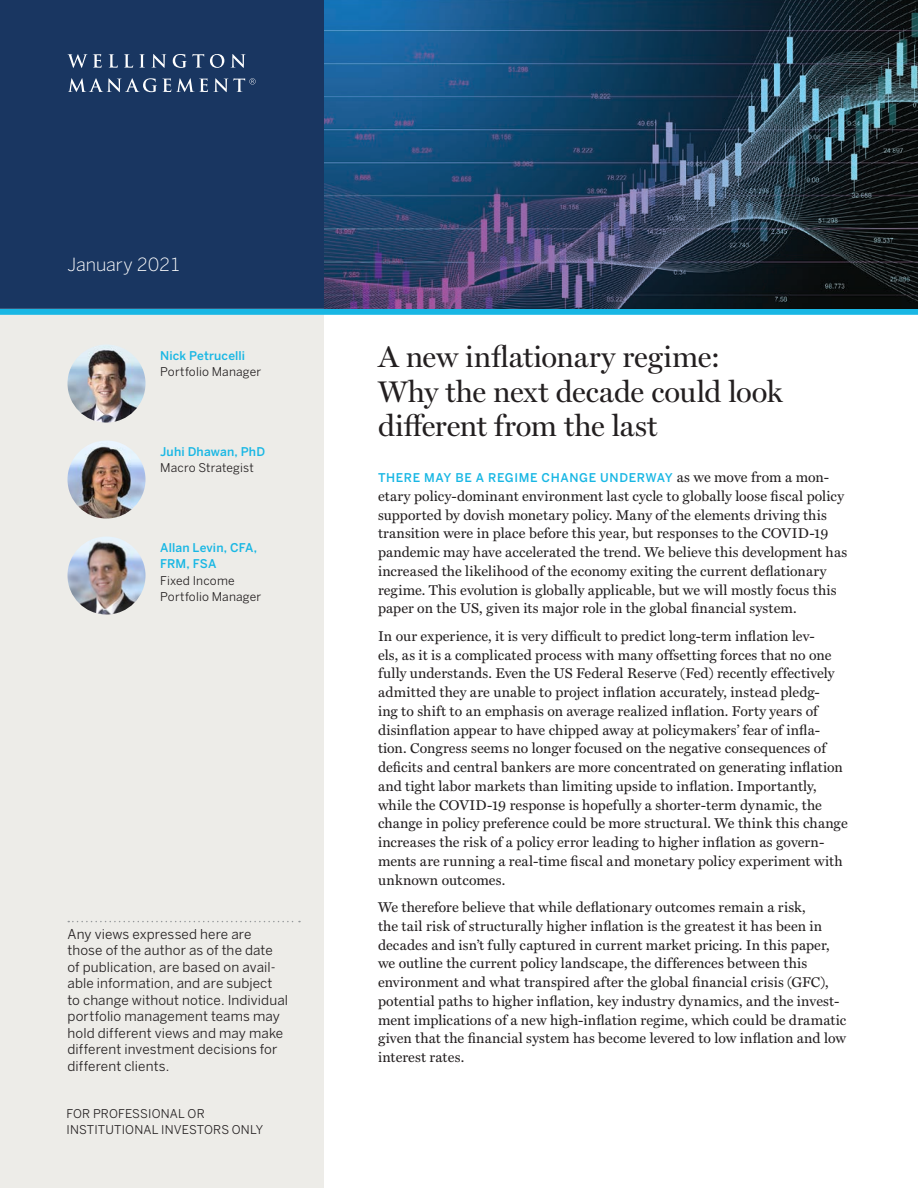
<style>
.page{position:relative;width:918px;height:1188px;background:#fff}
.page>*{position:absolute;margin:0;border:0;box-sizing:border-box;transform-origin:0 0}
.t1{font:30px/34.5px "Miller Display";letter-spacing:-.005em;color:#231f20}
.t2{font:300 18px "Benton Sans";letter-spacing:-.005em;color:#fff}
.t3{font:14.25px/18.8px "Miller Text";letter-spacing:.01em;color:#231f20}
.t4{font:13.5px/16.5px "Benton Sans";letter-spacing:.01em;color:#231f20}
.t5{font:12px/16.5px "Benton Sans";letter-spacing:.015em;color:#231f20}
.t6{font:500 12px/16.5px "Benton Sans";letter-spacing:.015em;color:#19b7e4}
.t7{font:500 12px "Benton Sans";letter-spacing:.05em;color:#19b7e4}
.s1{font-family:"Miller Text";font-weight:400;font-size:14.25px;color:#231f20}
</style>
<div class="page">
<div style="left:0;top:310px;width:324px;height:878px;background:#edece8"></div>
<div style="left:0;top:309px;width:918px;height:6px;background:#19b7e4"></div>
<div style="left:0;top:0;width:324px;height:309px;background:#193661"></div>
<svg style="left:68px;top:54px;width:177px;height:14px"></svg>
<svg style="left:68px;top:78px;width:188px;height:14px"></svg>
<svg style="left:68px;top:921px;width:232px;height:1px"></svg>
<img style="left:68px;top:345px;width:78px;height:78px;border-radius:39px">
<img style="left:68px;top:441px;width:78px;height:78px;border-radius:39px">
<img style="left:68px;top:537px;width:78px;height:78px;border-radius:39px">
<img style="left:324px;top:0;width:594px;height:309px">
<p class="t2" style="left:68px;top:252px;width:115px">January 2021</p>
<p class="t6" style="left:160px;top:347px;width:87px">Nick Petrucelli</p>
<p class="t5" style="left:160px;top:363px;width:103px">Portfolio Manager</p>
<p class="t6" style="left:160px;top:443px;width:106px">Juhi Dhawan, PhD</p>
<p class="t5" style="left:160px;top:459px;width:95px">Macro Strategist</p>
<p class="t6" style="left:160px;top:539px;width:99px">Allan Levin, CFA,<br>FRM, FSA</p>
<p class="t5" style="left:160px;top:572px;width:103px">Fixed Income<br>Portfolio Manager</p>
<p class="t4" style="left:68px;top:925px;width:222px">Any views expressed here are those of the author as of the date of publication, are based on avail&shy;able information, and are subject to change without notice. Individual portfolio management teams may hold different views and may make different investment decisions for different clients.</p>
<p class="t5" style="left:67px;top:1104px;width:198px">FOR PROFESSIONAL OR<br>INSTITUTIONAL INVESTORS ONLY</p>
<h1 class="t1" style="left:378px;top:338px;width:406px">A new inflationary regime:<br>Why the next decade could look different from the last</h1>
<p class="t7" style="left:378px;top:469px;width:453px">THERE MAY BE A REGIME CHANGE UNDERWAY <span class="s1">as we move from a mon-</span></p>
<p class="t3" style="left:378px;top:486px;width:471px">etary policy-dominant environment last cycle to globally loose fiscal policy supported by dovish monetary policy. Many of the elements driving this transition were in place before this year, but responses to the COVID-19 pandemic may have accelerated the trend. We believe this development has increased the likelihood of the economy exiting the current deflationary regime. This evolution is globally applicable, but we will mostly focus this paper on the US, given its major role in the global financial system.</p>
<p class="t3" style="left:378px;top:626px;width:471px">In our experience, it is very difficult to predict long-term inflation lev-<br>els, as it is a complicated process with many offsetting forces that no one fully understands. Even the US Federal Reserve (Fed) recently effectively admitted they are unable to project inflation accurately, instead pledg-<br>ing to shift to an emphasis on average realized inflation. Forty years of disinflation appear to have chipped away at policymakers’ fear of infla&shy;tion. Congress seems no longer focused on the negative consequences of deficits and central bankers are more concentrated on generating inflation and tight labor markets than limiting upside to inflation. Importantly, while the COVID-19 response is hopefully a shorter-term dynamic, the change in policy preference could be more structural. We think this change increases the risk of a policy error leading to higher inflation as govern&shy;ments are running a real-time fiscal and monetary policy experiment with unknown outcomes.</p>
<p class="t3" style="left:378px;top:897px;width:470px">We therefore believe that while deflationary outcomes remain a risk,<br>the tail risk of structurally higher inflation is the greatest it has been in decades and isn’t fully captured in current market pricing. In this paper, we outline the current policy landscape, the differences between this environment and what transpired after the global financial crisis (GFC), potential paths to higher inflation, key industry dynamics, and the invest&shy;ment implications of a new high-inflation regime, which could be dramatic given that the financial system has become levered to low inflation and low interest rates.</p>
</div>
